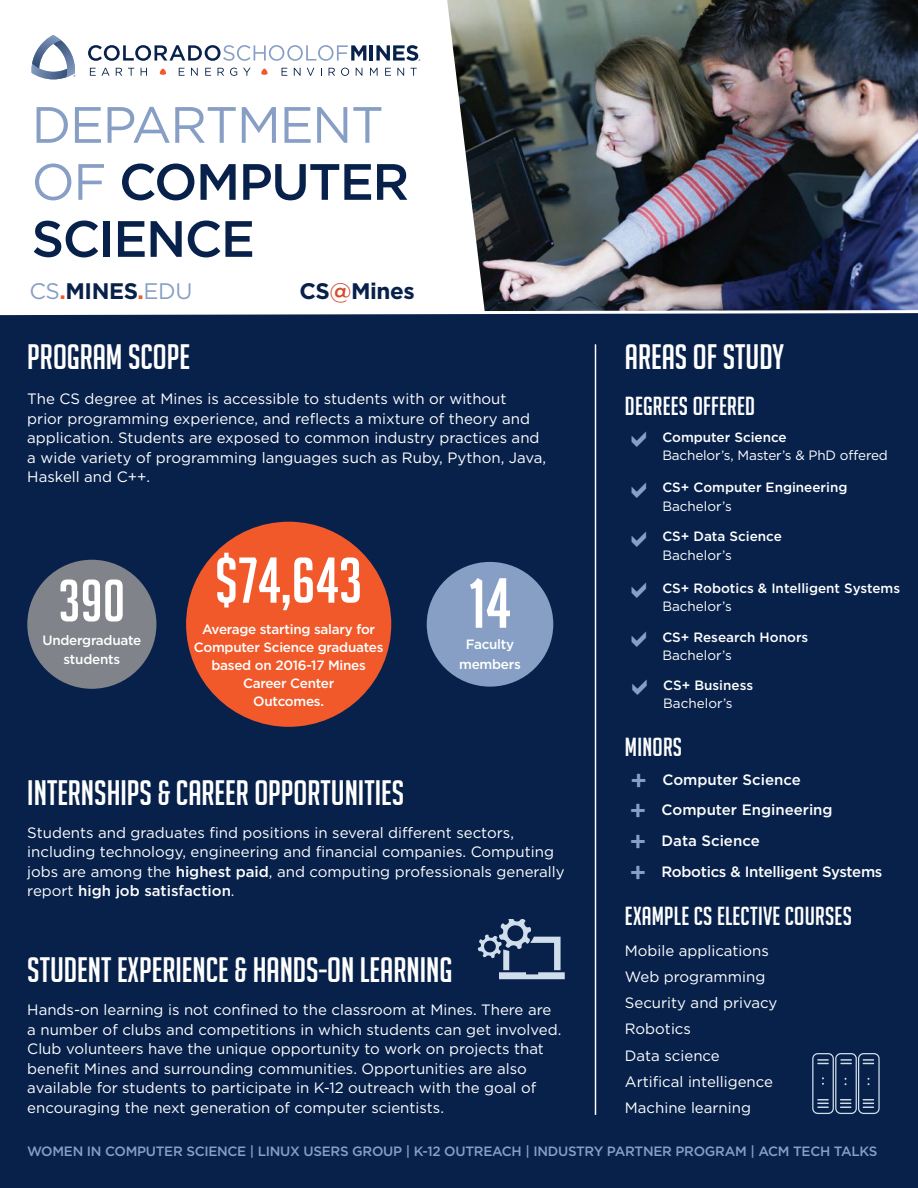
<style>
.page{position:relative;width:918px;height:1188px;background:#fff}
.page>*{position:absolute;margin:0;border:0;box-sizing:border-box;transform-origin:0 0}
.t1{font:69px "Big Noodle Titling";color:#fff}
.t2{font:63px "Big Noodle Titling";color:#fff}
.t3{font:58.5px "Big Noodle Titling";color:#fff}
.t4{font:500 51px/57px "Gotham";letter-spacing:-.03em;color:#07214b}
.t5{font:34.5px "Big Noodle Titling";color:#fff}
.t6{font:25.5px "Big Noodle Titling";letter-spacing:.01em;color:#fff}
.t7{font:22.5px "Gotham";color:#879fc5}
.t8{font:700 22.5px "Gotham";letter-spacing:-.02em;color:#07214b}
.t9{font:15px/19.5px "Gotham";color:#fff}
.t10{font:500 15px/30.6px "Gotham";color:#fff}
.t11{font:500 13.5px/18px "Gotham";letter-spacing:-.02em;color:#fff;text-align:center}
.t12{font:500 13.5px "Gotham";color:#fff}
.t13{font:500 13.5px "Gotham";letter-spacing:-.02em;color:#879fc5}
.t14{font:13.5px "Gotham";color:#fff}
.s1{font-weight:400;color:#879fc5}
.s2{font-weight:700;color:#f1592a}
.s3{font-weight:700;color:#07214b}
.s4{font-weight:500;color:#d24a2a}
.s5{font-weight:500}
.s6{font-size:27px;color:#879fc5}
</style>
<div class="page">
<img style="left:511px;top:0;width:407px;height:309px">
<svg style="left:31px;top:0;width:480px;height:309px"></svg>
<div style="left:0;top:309px;width:918px;height:879px;background:#07214b"></div>
<svg style="left:88px;top:45px;width:278px;height:16px"></svg>
<hr style="left:370px;top:45px;width:3px;height:16px;background:#07214b">
<svg style="left:90px;top:68px;width:20px;height:8px"></svg>
<svg style="left:116px;top:68px;width:6px;height:8px"></svg>
<svg style="left:128px;top:68px;width:6px;height:8px"></svg>
<svg style="left:141px;top:68px;width:6px;height:8px"></svg>
<svg style="left:179px;top:68px;width:6px;height:8px"></svg>
<svg style="left:191px;top:68px;width:7px;height:8px"></svg>
<svg style="left:205px;top:68px;width:6px;height:8px"></svg>
<svg style="left:218px;top:68px;width:6px;height:8px"></svg>
<svg style="left:230px;top:68px;width:7px;height:8px"></svg>
<svg style="left:243px;top:68px;width:8px;height:8px"></svg>
<svg style="left:282px;top:68px;width:5px;height:8px"></svg>
<svg style="left:294px;top:68px;width:7px;height:8px"></svg>
<svg style="left:307px;top:68px;width:7px;height:8px"></svg>
<svg style="left:329px;top:68px;width:6px;height:8px"></svg>
<svg style="left:341px;top:68px;width:8px;height:8px"></svg>
<svg style="left:356px;top:68px;width:6px;height:8px"></svg>
<svg style="left:370px;top:68px;width:8px;height:8px"></svg>
<svg style="left:385px;top:68px;width:6px;height:8px"></svg>
<svg style="left:397px;top:68px;width:7px;height:8px"></svg>
<svg style="left:410px;top:68px;width:7px;height:8px"></svg>
<svg style="left:160px;top:68px;width:6px;height:7px"></svg>
<svg style="left:261px;top:68px;width:7px;height:7px"></svg>
<svg style="left:376px;top:45px;width:44px;height:16px"></svg>
<svg style="left:32px;top:35px;width:43px;height:44px"></svg>
<hr style="left:595px;top:344px;width:1px;height:771px;background:#fff">
<div style="left:186px;top:522px;width:205px;height:205px;background:#f1592a;border-radius:50%"></div>
<div style="left:27px;top:560px;width:129px;height:129px;background:#80838a;border-radius:50%"></div>
<div style="left:427px;top:562px;width:126px;height:125px;background:#879fc5;border-radius:50%"></div>
<svg style="left:478px;top:920px;width:87px;height:59px"></svg>
<div style="left:812px;top:1053px;width:22px;height:61px;border:1px solid #d0deec;border-radius:5px"></div>
<svg style="left:817px;top:1059px;width:12px;height:5px"></svg>
<svg style="left:840px;top:1059px;width:12px;height:5px"></svg>
<svg style="left:863px;top:1059px;width:11px;height:5px"></svg>
<svg style="left:863px;top:1099px;width:11px;height:9px"></svg>
<svg style="left:840px;top:1099px;width:11px;height:9px"></svg>
<svg style="left:817px;top:1099px;width:12px;height:9px"></svg>
<svg style="left:822px;top:1077px;width:2px;height:8px"></svg>
<svg style="left:844px;top:1078px;width:3px;height:7px"></svg>
<svg style="left:867px;top:1078px;width:3px;height:7px"></svg>
<div style="left:835px;top:1053px;width:22px;height:61px;border:1px solid #d0deec;border-radius:5px"></div>
<div style="left:858px;top:1053px;width:22px;height:61px;border:1px solid #d0deec;border-radius:5px"></div>
<svg style="left:632px;top:432px;width:14px;height:15px"></svg>
<svg style="left:632px;top:482px;width:14px;height:16px"></svg>
<svg style="left:632px;top:531px;width:14px;height:16px"></svg>
<svg style="left:632px;top:583px;width:14px;height:15px"></svg>
<svg style="left:632px;top:631px;width:14px;height:16px"></svg>
<svg style="left:633px;top:680px;width:14px;height:15px"></svg>
<h3 class="t4" style="left:32px;top:96px;width:379px"><span class="s1">DEPARTMENT<br>OF</span> COMPUTER<br>SCIENCE</h3>
<h3 class="t7" style="left:29px;top:276px;width:165px">CS<span class="s2">.</span><span class="s3">MINES</span><span class="s2">.</span>EDU</h3>
<h3 class="t8" style="left:299px;top:276px;width:117px">CS<span class="s4">@</span>Mines</h3>
<h3 class="t5" style="left:27px;top:338px;width:164px">PROGRAM SCOPE</h3>
<p class="t9" style="left:27px;top:389px;width:521px">The CS degree at Mines is accessible to students with or without<br>prior programming experience, and reflects a mixture of theory and application. Students are exposed to common industry practices and a wide variety of programming languages such as Ruby, Python, Java, Haskell and C++.</p>
<h3 class="t3" style="left:58px;top:569px;width:68px">390</h3>
<p class="t11" style="left:42px;top:630px;width:100px;line-height:19.5px">Undergraduate students</p>
<h2 class="t2" style="left:215px;top:546px;width:149px">$74,643</h2>
<p class="t11" style="left:194px;top:620px;width:191px">Average starting salary for<br>Computer Science graduates based on 2016-17 Mines<br>Career Center<br>Outcomes.</p>
<h3 class="t5" style="left:27px;top:774px;width:378px">INTERNSHIPS &amp; CAREER OPPORTUNITIES</h3>
<h1 class="t1" style="left:469px;top:566px;width:44px">14</h1>
<p class="t11" style="left:459px;top:635px;width:63px;line-height:19.5px">Faculty members</p>
<p class="t9" style="left:27px;top:822px;width:539px">Students and graduates find positions in several different sectors, including technology, engineering and financial companies. Computing jobs are among the <span class="s5">highest paid</span>, and computing professionals generally report <span class="s5">high job satisfaction</span>.</p>
<h3 class="t5" style="left:27px;top:951px;width:426px">STUDENT EXPERIENCE &amp; HANDS-ON LEARNING</h3>
<p class="t9" style="left:27px;top:1000px;width:536px">Hands-on learning is not confined to the classroom at Mines. There are a number of clubs and competitions in which students can get involved.<br>Club volunteers have the unique opportunity to work on projects that benefit Mines and surrounding communities. Opportunities are also available for students to participate in K-12 outreach with the goal of encouraging the next generation of computer scientists.</p>
<h3 class="t5" style="left:625px;top:338px;width:161px">AREAS OF STUDY</h3>
<h3 class="t6" style="left:625px;top:392px;width:132px">DEGREES OFFERED</h3>
<p class="t12" style="left:662px;top:428px;width:126px">Computer Science</p>
<p class="t14" style="left:662px;top:447px;width:227px">Bachelor’s, Master’s &amp; PhD offered</p>
<p class="t12" style="left:662px;top:478px;width:187px">CS+ Computer Engineering</p>
<p class="t14" style="left:662px;top:497px;width:71px">Bachelor’s</p>
<p class="t12" style="left:662px;top:528px;width:121px">CS+ Data Science</p>
<p class="t14" style="left:662px;top:547px;width:71px">Bachelor’s</p>
<p class="t12" style="left:662px;top:579px;width:239px">CS+ Robotics &amp; Intelligent Systems</p>
<p class="t14" style="left:662px;top:598px;width:71px">Bachelor’s</p>
<p class="t12" style="left:662px;top:628px;width:148px">CS+ Research Honors</p>
<p class="t14" style="left:662px;top:647px;width:71px">Bachelor’s</p>
<p class="t12" style="left:663px;top:676px;width:91px">CS+ Business</p>
<p class="t14" style="left:663px;top:695px;width:71px">Bachelor’s</p>
<h3 class="t6" style="left:625px;top:733px;width:59px">MINORS</h3>
<p class="t10" style="left:630px;top:764px;width:172px"><span class="s6">+</span> Computer Science</p>
<p class="t10" style="left:629px;top:795px;width:255px"><span class="s6">+</span> Computer Engineering<br><span class="s6">+</span> Data Science<br><span class="s6">+</span> Robotics &amp; Intelligent Systems</p>
<h3 class="t6" style="left:625px;top:902px;width:228px">EXAMPLE CS ELECTIVE COURSES</h3>
<p class="t9" style="left:625px;top:937px;width:154px;line-height:26.2px">Mobile applications<br>Web programming<br>Security and privacy<br>Robotics<br>Data science<br>Artifical intelligence<br>Machine learning</p>
<p class="t13" style="left:27px;top:1142px;width:852px">WOMEN IN COMPUTER SCIENCE | LINUX USERS GROUP | K-12 OUTREACH | INDUSTRY PARTNER PROGRAM | ACM TECH TALKS</p>
</div>
